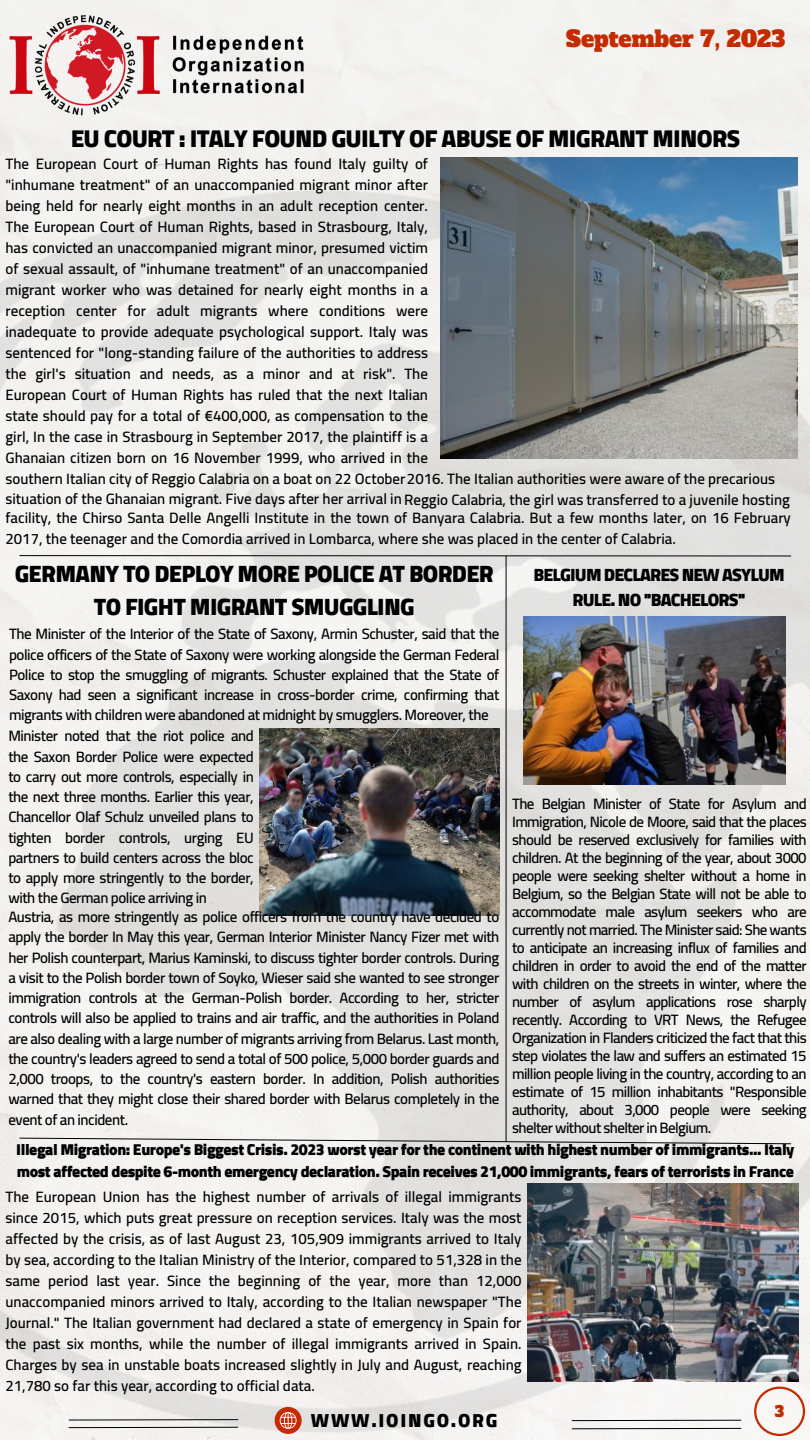
<style>
.page{position:relative;width:810px;height:1440px;background:#fff}
.page>*{position:absolute;margin:0;border:0;box-sizing:border-box;transform-origin:0 0}
.t1{font:900 24.7px "Cairo";letter-spacing:-.03em;color:#000}
.t2{font:900 24px/33px "Cairo";letter-spacing:-.03em;color:#000;text-align:center}
.t3{font:22px "Alfa Slab One";color:#c42b00}
.t4{font:900 19.2px "Cairo";letter-spacing:.09em;color:#000}
.t5{font:900 18px/24.8px "Cairo";letter-spacing:-.045em;color:#000;text-align:center}
.t6{font:900 16px/21.8px "Cairo";letter-spacing:-.03em;color:#000}
.t7{font:600 15px/21px "Cairo";color:#000;text-align:justify}
.t8{font:15px "Alfa Slab One";color:#c42b00}
</style>
<div class="page">
<img style="left:0;top:165px;width:810px;height:1275px">
<svg style="left:19px;top:555px;width:773px;height:2px;background:#727271"></svg>
<hr style="left:506px;top:556px;width:1px;height:585px;background:#000">
<img style="left:523px;top:616px;width:262px;height:168px">
<img style="left:440px;top:157px;width:358px;height:301px">
<img style="left:527px;top:1183px;width:271px;height:198px">
<svg style="left:19px;top:1137px;width:773px;height:8px"></svg>
<img style="left:260px;top:728px;width:240px;height:187px">
<svg style="left:754px;top:1387px;width:51px;height:49px"></svg>
<img style="left:0;top:6px;width:316px;height:118px">
<svg style="left:275px;top:1407px;width:27px;height:27px"></svg>
<svg style="left:68px;top:1419px;width:171px;height:9px"></svg>
<svg style="left:571px;top:1419px;width:171px;height:2px"></svg>
<svg style="left:571px;top:1428px;width:171px;height:2px"></svg>
<p class="t3" style="left:566px;top:24px;width:221px">September 7, 2023</p>
<p class="t1" style="left:71px;top:124px;width:671px">EU COURT : ITALY FOUND GUILTY OF ABUSE OF MIGRANT MINORS</p>
<p class="t7" style="left:5px;top:153px;width:771px;text-align:left">The European Court of Human Rights has found Italy guilty of<br>"inhumane treatment" of an unaccompanied migrant minor after<br>being held for nearly eight months in an adult reception center.<br>The European Court of Human Rights, based in Strasbourg, Italy,<br>has convicted an unaccompanied migrant minor, presumed victim<br>of sexual assault, of "inhumane treatment" of an unaccompanied<br>migrant worker who was detained for nearly eight months in a<br>reception center for adult migrants where conditions were<br>inadequate to provide adequate psychological support. Italy was<br>sentenced for "long-standing failure of the authorities to address<br>the girl's situation and needs, as a minor and at risk". The<br>European Court of Human Rights has ruled that the next Italian<br>state should pay for a total of €400,000, as compensation to the<br>girl, In the case in Strasbourg in September 2017, the plaintiff is a<br>Ghanaian citizen born on 16 November 1999, who arrived in the<br>southern Italian city of Reggio Calabria on a boat on 22 October2016. The Italian authorities were aware of the precarious</p>
<p class="t7" style="left:5px;top:488px;width:786px">situation of the Ghanaian migrant. Five days after her arrival in Reggio Calabria, the girl was transferred to a juvenile hosting</p>
<p class="t7" style="left:5px;top:508px;width:787px">facility, the Chirso Santa Delle Angelli Institute in the town of Banyara Calabria. But a few months later, on 16 February<br>2017, the teenager and the Comordia arrived in Lombarca, where she was placed in the center of Calabria.</p>
<p class="t2" style="left:15px;top:557px;width:481px">GERMANY TO DEPLOY MORE POLICE AT BORDER<br>TO FIGHT MIGRANT SMUGGLING</p>
<p class="t7" style="left:9px;top:624px;width:492px;line-height:20.2px">The Minister of the Interior of the State of Saxony, Armin Schuster, said that the police officers of the State of Saxony were working alongside the German Federal Police to stop the smuggling of migrants. Schuster explained that the State of Saxony had seen a significant increase in cross-border crime, confirming that migrants with children were abandoned at midnight by smugglers. Moreover, the</p>
<p class="t7" style="left:8px;top:726px;width:247px;line-height:20.2px">Minister noted that the riot police and the Saxon Border Police were expected to carry out more controls, especially in the next three months. Earlier this year, Chancellor Olaf Schulz unveiled plans to tighten border controls, urging EU partners to build centers across the bloc to apply more stringently to the border, with the German police arriving in</p>
<p class="t7" style="left:8px;top:907px;width:492px;line-height:20.2px">Austria, as more stringently as police officers from the country have decided to apply the border In May this year, German Interior Minister Nancy Fizer met with her Polish counterpart, Marius Kaminski, to discuss tighter border controls. During a visit to the Polish border town of Soyko, Wieser said she wanted to see stronger immigration controls at the German-Polish border. According to her, stricter controls will also be applied to trains and air traffic, and the authorities in Poland are also dealing with a large number of migrants arriving from Belarus. Last month, the country's leaders agreed to send a total of 500 police, 5,000 border guards and 2,000 troops, to the country's eastern border. In addition, Polish authorities warned that they might close their shared border with Belarus completely in the event of an incident.</p>
<p class="t5" style="left:533px;top:563px;width:253px">BELGIUM DECLARES NEW ASYLUM<br>RULE. NO "BACHELORS"</p>
<p class="t7" style="left:512px;top:795px;width:296px;line-height:18px">The Belgian Minister of State for Asylum and Immigration, Nicole de Moore, said that the places should be reserved exclusively for families with children. At the beginning of the year, about 3000 people were seeking shelter without a home in Belgium, so the Belgian State will not be able to accommodate male asylum seekers who are currently not married. The Minister said: She wants to anticipate an increasing influx of families and children in order to avoid the end of the matter with children on the streets in winter, where the number of asylum applications rose sharply recently. According to VRT News, the Refugee Organization in Flanders criticized the fact that this step violates the law and suffers an estimated 15 million people living in the country, according to an estimate of 15 million inhabitants "Responsible authority, about 3,000 people were seeking shelter without shelter in Belgium.</p>
<p class="t6" style="left:16px;top:1139px;width:780px">Illegal Migration: Europe's Biggest Crisis. 2023 worst year for the continent with highest number of immigrants... Italy most affected despite 6-month emergency declaration. Spain receives 21,000 immigrants, fears of terrorists in France</p>
<p class="t7" style="left:5px;top:1187px;width:518px">The European Union has the highest number of arrivals of illegal immigrants since 2015, which puts great pressure on reception services. Italy was the most affected by the crisis, as of last August 23, 105,909 immigrants arrived to Italy by sea, according to the Italian Ministry of the Interior, compared to 51,328 in the same period last year. Since the beginning of the year, more than 12,000 unaccompanied minors arrived to Italy, according to the Italian newspaper "The Journal." The Italian government had declared a state of emergency in Spain for the past six months, while the number of illegal immigrants arrived in Spain.<br>Charges by sea in unstable boats increased slightly in July and August, reaching 21,780 so far this year, according to official data.</p>
<p class="t4" style="left:311px;top:1409px;width:188px">WWW.IOINGO.ORG</p>
<p class="t8" style="left:775px;top:1401px;width:11px">3</p>
</div>
